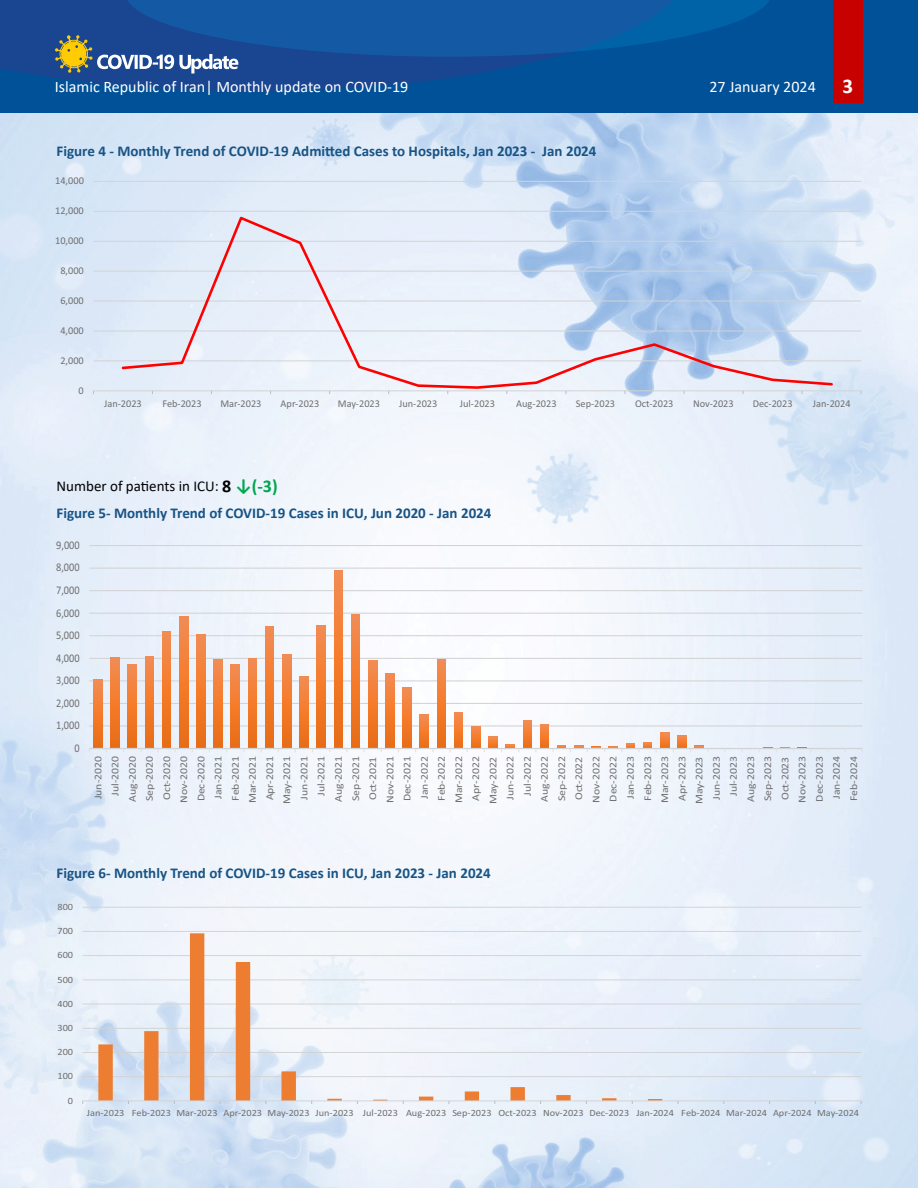
<style>
.page{position:relative;width:918px;height:1188px;background:#fff}
.page>*{position:absolute;margin:0;border:0;box-sizing:border-box;transform-origin:0 0}
.t1{font:700 21px "Calibri";color:#fff}
.t2{font:700 18px "Calibri";color:#00a651}
.t3{font:16.05px "Calibri";color:#fff}
.t4{font:700 15px "Calibri";color:#185485}
.t5{font:15px "Calibri";color:#000}
.t6{font:11.7px "Calibri";color:#6f6f6f;scale:.88 1}
.t7{font:10.35px/17.2px "Calibri";color:#6f6f6f;text-align:right;scale:1.14 1}
.t8{font:10.35px "Calibri";color:#6f6f6f}
.t9{font:9.6px "Calibri";color:#6f6f6f;scale:1.07 1}
.s1{color:#000}
.s2{font-weight:400;font-size:15px;color:#000}
</style>
<div class="page">
<img style="left:0;top:113px;width:918px;height:1075px">
<div style="left:0;top:0;width:918px;height:113px;background:#005197"></div>
<svg style="left:0;top:0;width:472px;height:91px;fill:#194591"></svg>
<div style="left:833px;top:0;width:30px;height:102px;background:#c70000"></div>
<svg style="left:55px;top:0;width:714px;height:74px"></svg>
<hr style="left:89px;top:726px;width:773px;height:1px;background:#d2d3d5">
<hr style="left:89px;top:703px;width:773px;height:1px;background:#d2d3d5">
<hr style="left:89px;top:680px;width:773px;height:1px;background:#d2d3d5">
<hr style="left:89px;top:658px;width:773px;height:1px;background:#d2d3d5">
<hr style="left:89px;top:635px;width:773px;height:1px;background:#d2d3d5">
<hr style="left:89px;top:613px;width:773px;height:1px;background:#d2d3d5">
<hr style="left:89px;top:590px;width:773px;height:1px;background:#d2d3d5">
<hr style="left:89px;top:568px;width:773px;height:1px;background:#d2d3d5">
<hr style="left:89px;top:545px;width:773px;height:1px;background:#d2d3d5">
<svg style="left:94px;top:680px;width:8px;height:68px"></svg>
<svg style="left:111px;top:658px;width:8px;height:90px"></svg>
<svg style="left:128px;top:664px;width:9px;height:84px"></svg>
<svg style="left:145px;top:656px;width:9px;height:92px"></svg>
<svg style="left:162px;top:632px;width:9px;height:116px"></svg>
<svg style="left:179px;top:617px;width:9px;height:131px"></svg>
<svg style="left:197px;top:635px;width:8px;height:113px"></svg>
<svg style="left:214px;top:660px;width:8px;height:88px"></svg>
<svg style="left:231px;top:664px;width:9px;height:84px"></svg>
<svg style="left:248px;top:659px;width:9px;height:89px"></svg>
<svg style="left:265px;top:627px;width:9px;height:121px"></svg>
<svg style="left:283px;top:655px;width:8px;height:93px"></svg>
<svg style="left:300px;top:677px;width:8px;height:71px"></svg>
<svg style="left:317px;top:626px;width:8px;height:122px"></svg>
<svg style="left:334px;top:571px;width:9px;height:177px;background:#f07b2f"></svg>
<svg style="left:351px;top:615px;width:9px;height:133px"></svg>
<svg style="left:368px;top:661px;width:9px;height:87px"></svg>
<svg style="left:386px;top:673px;width:8px;height:75px"></svg>
<svg style="left:403px;top:688px;width:8px;height:60px"></svg>
<svg style="left:420px;top:714px;width:9px;height:34px"></svg>
<svg style="left:437px;top:659px;width:9px;height:89px"></svg>
<svg style="left:454px;top:713px;width:9px;height:35px"></svg>
<svg style="left:471px;top:726px;width:9px;height:22px"></svg>
<svg style="left:523px;top:721px;width:9px;height:27px"></svg>
<svg style="left:540px;top:724px;width:9px;height:24px"></svg>
<svg style="left:660px;top:733px;width:9px;height:15px"></svg>
<hr style="left:89px;top:748px;width:773px;height:1px;background:#d2d3d5">
<svg style="left:484px;top:737px;width:35px;height:15px"></svg>
<svg style="left:553px;top:742px;width:104px;height:10px"></svg>
<svg style="left:673px;top:736px;width:173px;height:16px;background:#e7e6ea"></svg>
<hr style="left:93px;top:360px;width:768px;height:1px;background:#d2d3d5">
<hr style="left:93px;top:331px;width:768px;height:1px;background:#d2d3d5">
<hr style="left:93px;top:301px;width:768px;height:1px;background:#d2d3d5">
<hr style="left:93px;top:271px;width:768px;height:1px;background:#d2d3d5">
<hr style="left:93px;top:241px;width:768px;height:1px;background:#d2d3d5">
<hr style="left:93px;top:211px;width:768px;height:1px;background:#d2d3d5">
<hr style="left:93px;top:181px;width:768px;height:1px;background:#d2d3d5">
<hr style="left:93px;top:390px;width:768px;height:1px;background:#d2d3d5">
<svg style="left:120px;top:215px;width:714px;height:175px;background:#d8e0f0"></svg>
<hr style="left:83px;top:1076px;width:778px;height:1px;background:#d2d3d5">
<hr style="left:83px;top:1052px;width:778px;height:1px;background:#d2d3d5">
<hr style="left:83px;top:1028px;width:778px;height:1px;background:#d2d3d5">
<hr style="left:83px;top:1004px;width:778px;height:1px;background:#d2d3d5">
<hr style="left:83px;top:979px;width:778px;height:1px;background:#d2d3d5">
<hr style="left:83px;top:955px;width:778px;height:1px;background:#d2d3d5">
<hr style="left:83px;top:931px;width:778px;height:1px;background:#d2d3d5">
<hr style="left:83px;top:907px;width:778px;height:1px;background:#d2d3d5">
<svg style="left:98px;top:933px;width:564px;height:167px;fill:#edf3fb"></svg>
<hr style="left:83px;top:1100px;width:778px;height:1px;background:#d2d3d5">
<h3 class="t3" style="left:55px;top:76px;width:355px">Islamic Republic of Iran| Monthly update on COVID-19</h3>
<h3 class="t4" style="left:57px;top:140px;width:480px">Figure -4 Monthly Trend of COVID-19 Admitted Cases to Hospitals, Jan 2023 -</h3>
<h3 class="t4" style="left:542px;top:140px;width:56px">Jan 2024</h3>
<p class="t8" style="left:55px;top:174px;width:30px">14,000</p>
<p class="t8" style="left:55px;top:204px;width:30px">12,000</p>
<p class="t8" style="left:55px;top:234px;width:30px">10,000</p>
<p class="t8" style="left:60px;top:263px;width:25px">8,000</p>
<p class="t8" style="left:60px;top:293px;width:25px">6,000</p>
<p class="t8" style="left:60px;top:323px;width:25px">4,000</p>
<p class="t8" style="left:60px;top:353px;width:25px">2,000</p>
<p class="t8" style="left:79px;top:383px;width:7px">0</p>
<p class="t8" style="left:104px;top:397px;width:39px">Jan-2023</p>
<p class="t8" style="left:162px;top:397px;width:41px">Feb-2023</p>
<p class="t8" style="left:220px;top:397px;width:43px">Mar-2023</p>
<p class="t8" style="left:281px;top:397px;width:40px">Apr-2023</p>
<p class="t8" style="left:338px;top:397px;width:44px">May-2023</p>
<p class="t8" style="left:399px;top:397px;width:40px">Jun-2023</p>
<p class="t8" style="left:460px;top:397px;width:37px">Jul-2023</p>
<p class="t8" style="left:516px;top:397px;width:42px">Aug-2023</p>
<p class="t8" style="left:576px;top:397px;width:41px">Sep-2023</p>
<p class="t8" style="left:635px;top:397px;width:40px">Oct-2023</p>
<h3 class="t3" style="left:709px;top:76px;width:108px">27 January 2024</h3>
<h1 class="t1" style="left:843px;top:71px;width:12px">3</h1>
<p class="t8" style="left:693px;top:397px;width:42px">Nov-2023</p>
<p class="t8" style="left:753px;top:397px;width:41px">Dec-2023</p>
<p class="t8" style="left:813px;top:397px;width:39px">Jan-2024</p>
<h2 class="t2" style="left:215px;top:473px;width:64px">↓<span class="s1">8</span><span class="s2">:</span> )-3(</h2>
<h3 class="t5" style="left:57px;top:475px;width:160px">Number of patients in ICU</h3>
<h3 class="t4" style="left:57px;top:503px;width:436px">Figure 5- Monthly Trend of COVID-19 Cases in ICU, Jun 2020 - Jan 2024</h3>
<p class="t6" style="left:56px;top:537px;width:28px">9,000</p>
<p class="t6" style="left:56px;top:559px;width:28px">8,000</p>
<p class="t6" style="left:56px;top:582px;width:28px">7,000</p>
<p class="t6" style="left:56px;top:605px;width:28px">6,000</p>
<p class="t6" style="left:56px;top:627px;width:28px">5,000</p>
<p class="t6" style="left:56px;top:650px;width:28px">4,000</p>
<p class="t6" style="left:56px;top:672px;width:28px">3,000</p>
<p class="t6" style="left:56px;top:695px;width:28px">2,000</p>
<p class="t6" style="left:56px;top:717px;width:28px">1,000</p>
<p class="t6" style="left:74px;top:740px;width:7px">0</p>
<p class="t7" style="left:89px;top:804px;width:44px;rotate:-90deg">Jun-2020<br>Jul-2020<br>Aug-2020<br>Sep-2020<br>Oct-2020<br>Nov-2020<br>Dec-2020<br>Jan-2021<br>Feb-2021<br>Mar-2021<br>Apr-2021<br>May-2021<br>Jun-2021<br>Jul-2021<br>Aug-2021<br>Sep-2021<br>Oct-2021<br>Nov-2021<br>Dec-2021<br>Jan-2022<br>Feb-2022<br>Mar-2022<br>Apr-2022<br>May-2022<br>Jun-2022<br>Jul-2022<br>Aug-2022<br>Sep-2022<br>Oct-2022<br>Nov-2022<br>Dec-2022<br>Jan-2023<br>Feb-2023<br>Mar-2023<br>Apr-2023<br>May-2023<br>Jun-2023<br>Jul-2023<br>Aug-2023<br>Sep-2023<br>Oct-2023<br>Nov-2023<br>Dec-2023<br>Jan-2024<br>Feb-2024</p>
<h3 class="t4" style="left:57px;top:863px;width:436px">Figure 6- Monthly Trend of COVID-19 Cases in ICU, Jan 2023 - Jan 2024</h3>
<p class="t9" style="left:57px;top:900px;width:16px">800</p>
<p class="t9" style="left:57px;top:924px;width:16px">700</p>
<p class="t9" style="left:57px;top:949px;width:16px">600</p>
<p class="t9" style="left:57px;top:973px;width:16px">500</p>
<p class="t9" style="left:57px;top:997px;width:16px">400</p>
<p class="t9" style="left:57px;top:1021px;width:16px">300</p>
<p class="t9" style="left:57px;top:1045px;width:16px">200</p>
<p class="t9" style="left:57px;top:1070px;width:16px">100</p>
<p class="t9" style="left:68px;top:1094px;width:6px">0</p>
<p class="t9" style="left:87px;top:1106px;width:37px">Jan-2023</p>
<p class="t9" style="left:132px;top:1106px;width:38px">Feb-2023</p>
<p class="t9" style="left:177px;top:1106px;width:40px">Mar-2023</p>
<p class="t9" style="left:223px;top:1106px;width:38px">Apr-2023</p>
<p class="t9" style="left:268px;top:1106px;width:41px">May-2023</p>
<p class="t9" style="left:316px;top:1106px;width:37px">Jun-2023</p>
<p class="t9" style="left:363px;top:1106px;width:34px">Jul-2023</p>
<p class="t9" style="left:406px;top:1106px;width:39px">Aug-2023</p>
<p class="t9" style="left:452px;top:1106px;width:38px">Sep-2023</p>
<p class="t9" style="left:498px;top:1106px;width:37px">Oct-2023</p>
<p class="t9" style="left:543px;top:1106px;width:39px">Nov-2023</p>
<p class="t9" style="left:589px;top:1106px;width:39px">Dec-2023</p>
<p class="t9" style="left:636px;top:1106px;width:37px">Jan-2024</p>
<p class="t9" style="left:681px;top:1106px;width:38px">Feb-2024</p>
<p class="t9" style="left:726px;top:1106px;width:40px">Mar-2024</p>
<p class="t9" style="left:773px;top:1106px;width:38px">Apr-2024</p>
<p class="t9" style="left:817px;top:1106px;width:41px">May-2024</p>
</div>
